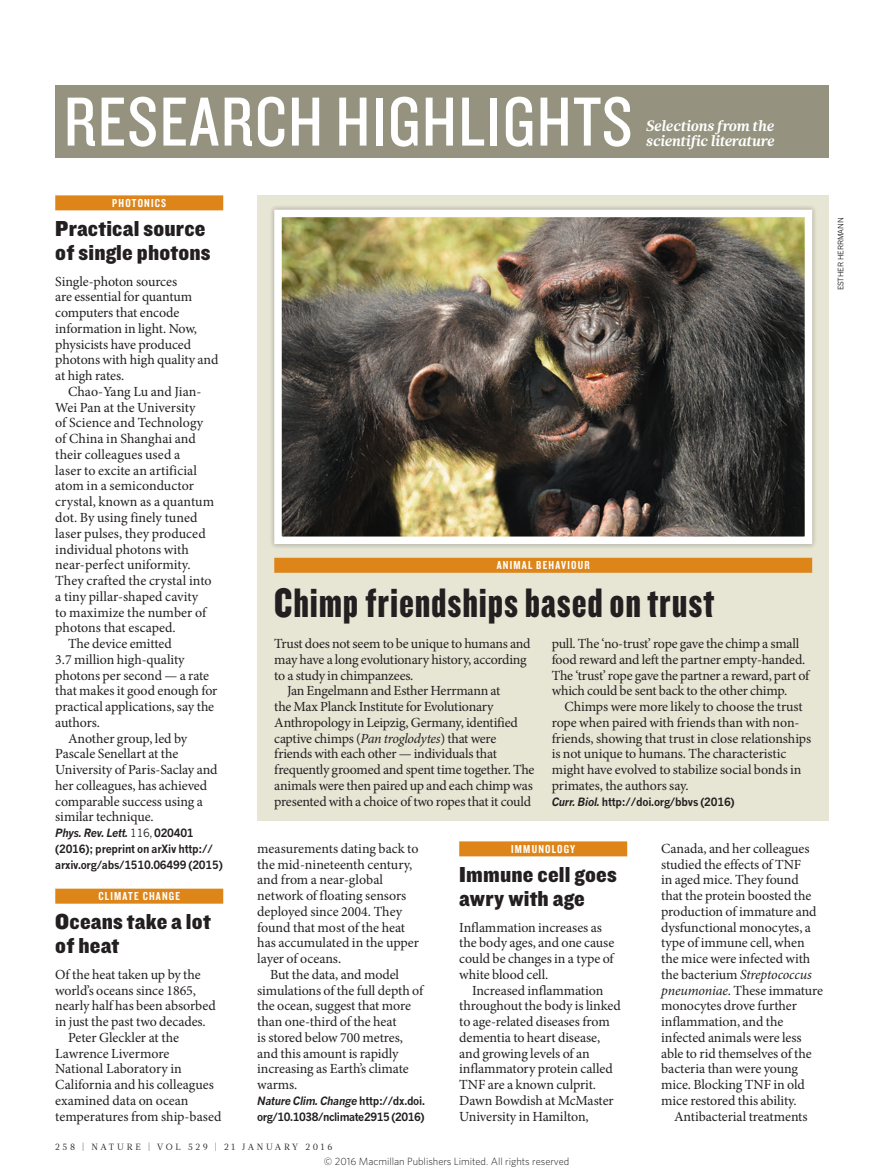
<style>
.page{position:relative;width:893px;height:1174px;background:#fff}
.page>*{position:absolute;margin:0;border:0;box-sizing:border-box;transform-origin:0 0}
.t1{font:72px "Knockout 29 Junior Ltweight";letter-spacing:.02em;color:#fff}
.BRIEFS_BOX_HEAD{font:42.75px "Knockout 69 Full Liteweight";letter-spacing:.02em;color:#231f20}
.RES_HIGH_HEAD_15{font:22.5px/23.7px "Knockout 71 Full Middlewt";letter-spacing:.01em;color:#231f20}
.t2{font:italic 700 15px/15px "Glosa Math";letter-spacing:-.005em;color:#fff}
.BODY_TEXT_R_L_INDENT{font:13.95px/15.8px "Minion Pro";letter-spacing:-.005em;color:#231f20}
.BODY_TEXT_R_L_1ST_PA{font:13.95px/15.8px "Minion Pro";letter-spacing:-.01em;color:#231f20}
.BRIEFS_SUBJECT_STRAP{font:12px "Knockout 49 Liteweight";letter-spacing:.1em;color:#fff}
.BRIEFS_PAPER{font:700 11.25px/15.8px "News Gothic MTOT";letter-spacing:-.02em;color:#231f20;scale:.95 1}
.BRIEFS_PAPER-2{font:700 11.25px/15.8px "News Gothic MTOT";letter-spacing:-.04em;color:#231f20;scale:.95 1}
.t3{font:300 10.5px "Whitney";color:#231f20}
.t4{font:9px "Glosa Math";letter-spacing:.3em;color:#231f20}
.PIC_CREDIT{font:7.5px "News Gothic MTOT";color:#231f20}
.s1{font-style:italic}
.s2{font-weight:400}
</style>
<div class="page">
<div style="left:257px;top:195px;width:572px;height:626px;background:#e7e5d4"></div>
<div style="left:269px;top:205px;width:548px;height:343px;background:#231f20;opacity:.25"></div>
<img style="left:283px;top:219px;width:520px;height:316px">
<div style="left:274px;top:210px;width:538px;height:334px;border:8px solid #fff"></div>
<div style="left:274px;top:558px;width:538px;height:15px;background:#dd8519"></div>
<div style="left:55px;top:195px;width:168px;height:15px;background:#dd8519"></div>
<div style="left:55px;top:888px;width:168px;height:15px;background:#dd8519"></div>
<div style="left:459px;top:841px;width:168px;height:15px;background:#dd8519"></div>
<div style="left:55px;top:85px;width:774px;height:72px;background:#95937f"></div>
<h1 class="t1" style="left:64px;top:75px;width:570px">RESEARCH HIGHLIGHTS</h1>
<p class="t2" style="left:646px;top:118px;width:130px">Selections from the scientific literature</p>
<p class="BRIEFS_SUBJECT_STRAP" style="left:112px;top:195px;width:56px">PHOTONICS</p>
<p class="RES_HIGH_HEAD_15" style="left:55px;top:216px;width:157px">Practical source of single photons</p>
<p class="BODY_TEXT_R_L_1ST_PA" style="left:55px;top:273px;width:165px">Single-photon sources<br>are essential for quantum computers that encode information in light. Now, physicists have produced photons with high quality and at high rates.</p>
<p class="BODY_TEXT_R_L_INDENT" style="left:55px;top:384px;width:160px;text-indent:13px">Chao-Yang Lu and Jian-<br>Wei Pan at the University<br>of Science and Technology of China in Shanghai and their colleagues used a<br>laser to excite an artificial atom in a semiconductor crystal, known as a quantum dot. By using finely tuned laser pulses, they produced individual photons with near-perfect uniformity.<br>They crafted the crystal into a tiny pillar-shaped cavity<br>to maximize the number of photons that escaped.</p>
<p class="BODY_TEXT_R_L_INDENT" style="left:55px;top:636px;width:164px;text-indent:13px">The device emitted<br>3.7 million high-quality photons per second — a rate that makes it good enough for practical applications, say the authors.</p>
<p class="BODY_TEXT_R_L_INDENT" style="left:55px;top:730px;width:164px;text-indent:13px">Another group, led by<br>Pascale Senellart at the<br>University of Paris-Saclay and her colleagues, has achieved comparable success using a similar technique.</p>
<p class="BRIEFS_PAPER" style="left:55px;top:825px;width:178px"><span class="s1">Phys. Rev. Lett.</span> <span class="s2">116,</span> 020401 (2016); preprint on arXiv http:// arxiv.org/abs/1510.06499 (2015)</p>
<p class="BRIEFS_SUBJECT_STRAP" style="left:98px;top:888px;width:83px">CLIMATE CHANGE</p>
<p class="RES_HIGH_HEAD_15" style="left:55px;top:909px;width:157px">Oceans take a lot of heat</p>
<p class="BODY_TEXT_R_L_1ST_PA" style="left:55px;top:966px;width:162px">Of the heat taken up by the world’s oceans since 1865, nearly half has been absorbed in just the past two decades.</p>
<p class="BODY_TEXT_R_L_INDENT" style="left:55px;top:1029px;width:168px;text-indent:13px">Peter Gleckler at the<br>Lawrence Livermore<br>National Laboratory in<br>California and his colleagues examined data on ocean temperatures from ship-based</p>
<p class="BRIEFS_SUBJECT_STRAP" style="left:497px;top:557px;width:94px">ANIMAL BEHAVIOUR</p>
<p class="BRIEFS_BOX_HEAD" style="left:274px;top:575px;width:441px">Chimp friendships based on trust</p>
<p class="BODY_TEXT_R_L_1ST_PA" style="left:274px;top:636px;width:258px">Trust does not seem to be unique to humans and may have a long evolutionary history, according to a study in chimpanzees.</p>
<p class="BODY_TEXT_R_L_INDENT" style="left:274px;top:683px;width:262px;text-indent:13px">Jan Engelmann and Esther Herrmann at<br>the Max Planck Institute for Evolutionary Anthropology in Leipzig, Germany, identified captive chimps (<span class="s1">Pan troglodytes</span>) that were friends with each other — individuals that frequently groomed and spent time together. The animals were then paired up and each chimp was presented with a choice of two ropes that it could</p>
<p class="BODY_TEXT_R_L_INDENT" style="left:552px;top:636px;width:259px">pull. The ‘no-trust’ rope gave the chimp a small food reward and left the partner empty-handed.<br>The ‘trust’ rope gave the partner a reward, part of which could be sent back to the other chimp.</p>
<p class="BODY_TEXT_R_L_INDENT" style="left:552px;top:699px;width:261px;text-indent:13px">Chimps were more likely to choose the trust rope when paired with friends than with non&shy;friends, showing that trust in close relationships is not unique to humans. The characteristic might have evolved to stabilize social bonds in primates, the authors say.</p>
<p class="BRIEFS_PAPER" style="left:552px;top:793px;width:194px"><span class="s1">Curr. Biol.</span> http://doi.org/bbvs (2016)</p>
<p class="BODY_TEXT_R_L_INDENT" style="left:257px;top:840px;width:163px">measurements dating back to the mid-nineteenth century, and from a near-global network of floating sensors deployed since 2004. They found that most of the heat has accumulated in the upper layer of oceans.</p>
<p class="BODY_TEXT_R_L_INDENT" style="left:257px;top:966px;width:167px;text-indent:13px">But the data, and model simulations of the full depth of the ocean, suggest that more than one-third of the heat<br>is stored below 700 metres, and this amount is rapidly increasing as Earth’s climate warms.</p>
<p class="BRIEFS_PAPER-2" style="left:257px;top:1092px;width:178px"><span class="s1">Nature Clim. Change</span> http://dx.doi. org/10.1038/nclimate2915 (2016)</p>
<p class="BRIEFS_SUBJECT_STRAP" style="left:511px;top:841px;width:66px">IMMUNOLOGY</p>
<p class="RES_HIGH_HEAD_15" style="left:459px;top:861px;width:159px">Immune cell goes awry with age</p>
<p class="BODY_TEXT_R_L_1ST_PA" style="left:459px;top:919px;width:157px">Inflammation increases as the body ages, and one cause could be changes in a type of white blood cell.</p>
<p class="BODY_TEXT_R_L_INDENT" style="left:459px;top:982px;width:163px;text-indent:13px">Increased inflammation throughout the body is linked to age-related diseases from dementia to heart disease, and growing levels of an inflammatory protein called<br>TNF are a known culprit.<br>Dawn Bowdish at McMaster<br>University in Hamilton,</p>
<p class="BODY_TEXT_R_L_INDENT" style="left:661px;top:840px;width:163px">Canada, and her colleagues studied the effects of TNF<br>in aged mice. They found that the protein boosted the production of immature and dysfunctional monocytes, a type of immune cell, when the mice were infected with the bacterium <span class="s1">Streptococcus pneumoniae</span>. These immature monocytes drove further inflammation, and the infected animals were less able to rid themselves of the bacteria than were young mice. Blocking TNF in old mice restored this ability.</p>
<p class="BODY_TEXT_R_L_INDENT" style="left:674px;top:1108px;width:135px">Antibacterial treatments</p>
<p class="t4" style="left:55px;top:1141px;width:279px">258 | NATURE | VOL 529 | 21 JANUARY 2016</p>
<p class="t3" style="left:324px;top:1154px;width:247px">© 2016 Macmillan Publishers Limited. All rights reserved</p>
<p class="PIC_CREDIT" style="left:836px;top:290px;width:74px;rotate:-90deg">ESTHER HERRMANN</p>
</div>
